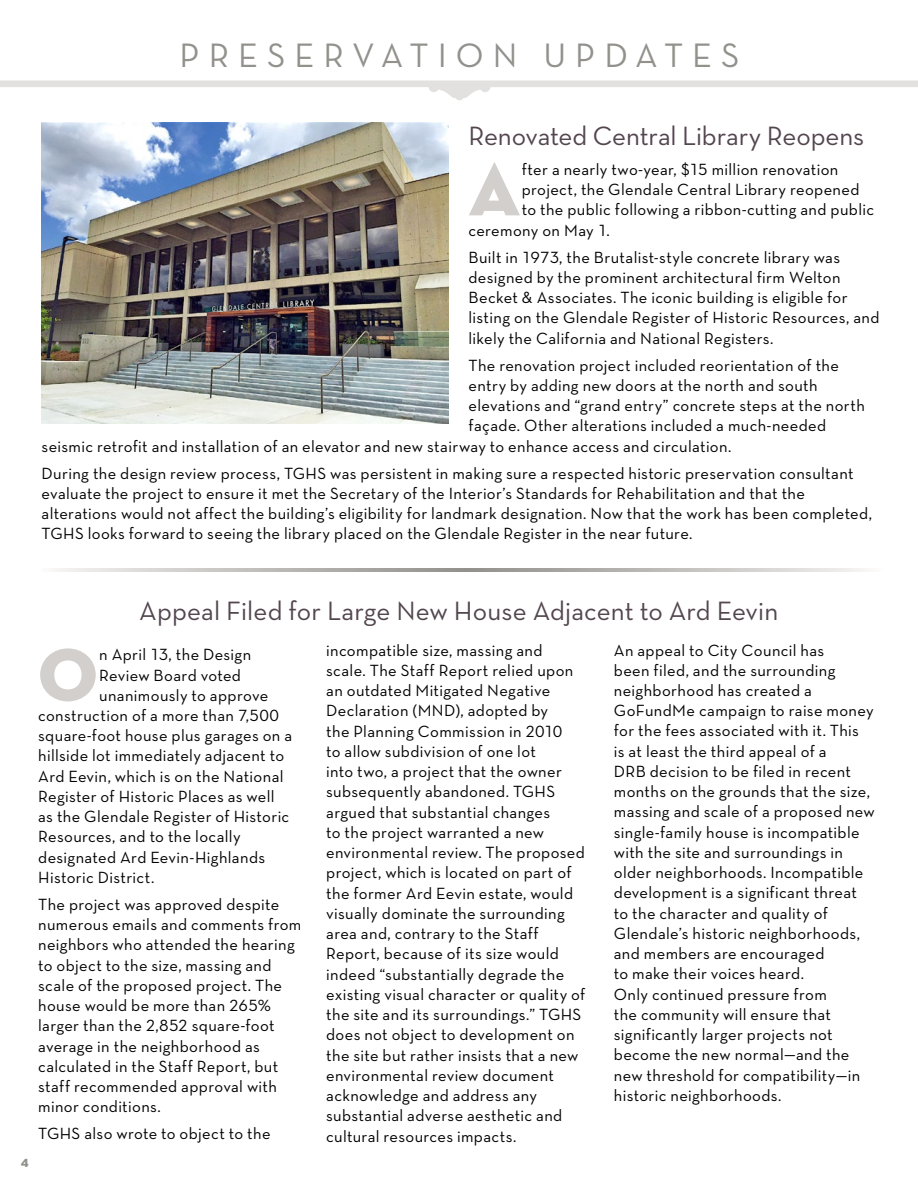
<style>
.page{position:relative;width:918px;height:1188px;background:#fff}
.page>*{position:absolute;margin:0;border:0;box-sizing:border-box;transform-origin:0 0}
.t1{font:76.05px "Neutraface Display Titling";color:#d2cfcd}
.t2{font:34.5px "Neutraface Text";color:#92918c}
.t3{font:27px "Neutraface Text";letter-spacing:-.005em;color:#53464f}
.t4{font:16.5px/20.2px "Neutraface Text";letter-spacing:.02em;color:#000}
.t5{font:12px "Neutraface Display Titling";color:#92918c}
</style>
<div class="page">
<svg style="left:0;top:80px;width:918px;height:20px"></svg>
<img style="left:41px;top:122px;width:407px;height:301px">
<svg style="left:55px;top:569px;width:811px;height:3px;background:#c0bebb"></svg>
<h2 class="t2" style="left:180px;top:34px;width:58px">P reservation</h2>
<h2 class="t2" style="left:543px;top:34px;width:60px">U pdates</h2>
<h3 class="t3" style="left:468px;top:119px;width:397px">Renovated Central Library Reopens</h3>
<h1 class="t1" style="left:468px;top:142px;width:53px">A</h1>
<p class="t4" style="left:522px;top:159px;width:318px">fter a nearly two-year, $15 million renovation</p>
<p class="t4" style="left:522px;top:179px;width:339px">project, the Glendale Central Library reopened</p>
<p class="t4" style="left:522px;top:199px;width:354px">to the public following a ribbon-cutting and public</p>
<p class="t4" style="left:468px;top:220px;width:143px">ceremony on May 1.</p>
<p class="t4" style="left:468px;top:247px;width:413px">Built in 1973, the Brutalist-style concrete library was designed by the prominent architectural firm Welton Becket &amp; Associates. The iconic building is eligible for listing on the Glendale Register of Historic Resources, and likely the California and National Registers.</p>
<p class="t4" style="left:468px;top:355px;width:372px">The renovation project included reorientation of the</p>
<p class="t4" style="left:468px;top:375px;width:351px">entry by adding new doors at the north and south</p>
<p class="t4" style="left:468px;top:395px;width:398px">elevations and “grand entry” concrete steps at the north</p>
<p class="t4" style="left:468px;top:415px;width:359px">façade. Other alterations included a much-needed</p>
<p class="t4" style="left:42px;top:436px;width:691px">seismic retrofit and installation of an elevator and new stairway to enhance access and circulation.</p>
<p class="t4" style="left:42px;top:463px;width:832px">During the design review process, TGHS was persistent in making sure a respected historic preservation consultant evaluate the project to ensure it met the Secretary of the Interior’s Standards for Rehabilitation and that the alterations would not affect the building’s eligibility for landmark designation. Now that the work has been completed, TGHS looks forward to seeing the library placed on the Glendale Register in the near future.</p>
<p class="t5" style="left:21px;top:1155px;width:9px">4</p>
<h3 class="t3" style="left:139px;top:594px;width:640px">Appeal Filed for Large New House Adjacent to Ard Eevin</h3>
<h1 class="t1" style="left:38px;top:627px;width:61px">O</h1>
<p class="t4" style="left:99px;top:644px;width:154px">n April 13, the Design</p>
<p class="t4" style="left:99px;top:665px;width:143px">Review Board voted</p>
<p class="t4" style="left:99px;top:685px;width:171px">unanimously to approve</p>
<p class="t4" style="left:38px;top:705px;width:242px">construction of a more than 7,500</p>
<p class="t4" style="left:38px;top:725px;width:256px">square-foot house plus garages on a</p>
<p class="t4" style="left:38px;top:746px;width:247px">hillside lot immediately adjacent to</p>
<p class="t4" style="left:38px;top:766px;width:247px">Ard Eevin, which is on the National</p>
<p class="t4" style="left:38px;top:786px;width:238px">Register of Historic Places as well</p>
<p class="t4" style="left:38px;top:806px;width:253px">as the Glendale Register of Historic</p>
<p class="t4" style="left:38px;top:827px;width:204px">Resources, and to the locally</p>
<p class="t4" style="left:38px;top:847px;width:229px">designated Ard Eevin-Highlands</p>
<p class="t4" style="left:38px;top:867px;width:118px">Historic District.</p>
<p class="t4" style="left:38px;top:894px;width:265px">The project was approved despite numerous emails and comments from neighbors who attended the hearing to object to the size, massing and scale of the proposed project. The house would be more than 265% larger than the 2,852 square-foot average in the neighborhood as calculated in the Staff Report, but staff recommended approval with minor conditions.</p>
<p class="t4" style="left:38px;top:1123px;width:234px">TGHS also wrote to object to the</p>
<p class="t4" style="left:326px;top:640px;width:261px">incompatible size, massing and scale. The Staff Report relied upon an outdated Mitigated Negative Declaration (MND), adopted by<br>the Planning Commission in 2010<br>to allow subdivision of one lot<br>into two, a project that the owner subsequently abandoned. TGHS argued that substantial changes<br>to the project warranted a new environmental review. The proposed project, which is located on part of the former Ard Eevin estate, would visually dominate the surrounding area and, contrary to the Staff Report, because of its size would indeed “substantially degrade the existing visual character or quality of the site and its surroundings.” TGHS does not object to development on the site but rather insists that a new environmental review document acknowledge and address any substantial adverse aesthetic and cultural resources impacts.</p>
<p class="t4" style="left:614px;top:640px;width:263px">An appeal to City Council has<br>been filed, and the surrounding neighborhood has created a<br>GoFundMe campaign to raise money for the fees associated with it. This<br>is at least the third appeal of a<br>DRB decision to be filed in recent months on the grounds that the size, massing and scale of a proposed new single-family house is incompatible with the site and surroundings in older neighborhoods. Incompatible development is a significant threat to the character and quality of<br>Glendale’s historic neighborhoods, and members are encouraged<br>to make their voices heard.<br>Only continued pressure from<br>the community will ensure that significantly larger projects not become the new normal—and the new threshold for compatibility—in historic neighborhoods.</p>
</div>
